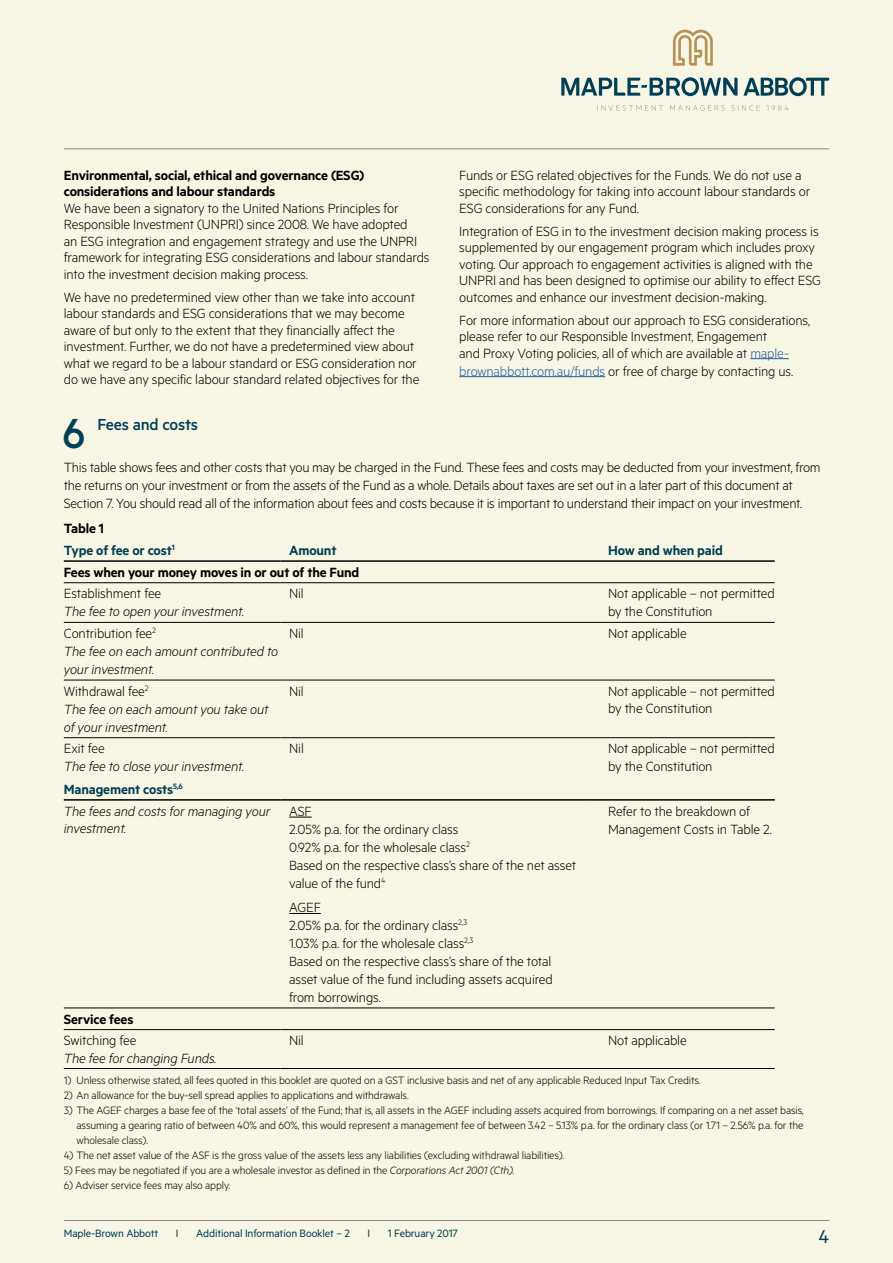
<style>
.page{position:relative;width:893px;height:1263px;background:#f7f5e4}
.page>*{position:absolute;margin:0;border:0;box-sizing:border-box;transform-origin:0 0}
.t1{font:500 47.25px "Metric";color:#003f55}
.t2{font:21px "Metric";color:#003f55}
.t3{font:500 18px "Metric";letter-spacing:-.01em;color:#003f55}
.t4{font:300 15px/16.5px "Metric";letter-spacing:-.01em;color:#000}
.t5{font:italic 300 15px/18px "Metric";letter-spacing:-.01em;color:#000}
.t6{font:600 15px/16.5px "Metric";letter-spacing:-.01em;color:#000}
.t7{font:600 15px/22.2px "Metric";letter-spacing:-.01em;color:#003f55}
.t8{font:300 12px/15px "Metric";letter-spacing:-.01em;color:#000;text-align:justify}
.t9{font:12px "Metric";letter-spacing:-.01em;color:#003f55}
.s1{color:#215e9e}
.s2{color:#000}
.s3{font-style:normal}
.s4{font-weight:600;font-style:normal;color:#003f55}
.s5{font-style:italic}
</style>
<div class="page">
<hr style="left:64px;top:1220px;width:765px;height:1px;background:#8c858e">
<hr style="left:64px;top:148px;width:765px;height:1px;background:#8c858e">
<svg style="left:561px;top:77px;width:268px;height:19px"></svg>
<svg style="left:597px;top:105px;width:191px;height:6px"></svg>
<svg style="left:673px;top:30px;width:40px;height:36px"></svg>
<hr style="left:750px;top:358px;width:39px;height:1px;background:#215e9e">
<hr style="left:459px;top:376px;width:146px;height:1px;background:#215e9e">
<hr style="left:64px;top:1068px;width:217px;height:1px;background:#000">
<hr style="left:281px;top:1068px;width:310px;height:1px;background:#000">
<hr style="left:591px;top:1068px;width:184px;height:1px;background:#000">
<hr style="left:64px;top:582px;width:217px;height:1px;background:#000">
<hr style="left:281px;top:582px;width:310px;height:1px;background:#000">
<hr style="left:591px;top:582px;width:184px;height:1px;background:#000">
<hr style="left:64px;top:799px;width:217px;height:2px;background:#000">
<hr style="left:281px;top:799px;width:310px;height:2px;background:#000">
<hr style="left:591px;top:799px;width:184px;height:2px;background:#000">
<hr style="left:64px;top:560px;width:217px;height:2px;background:#000">
<hr style="left:281px;top:560px;width:310px;height:2px;background:#000">
<hr style="left:591px;top:560px;width:184px;height:2px;background:#000">
<hr style="left:64px;top:622px;width:217px;height:1px;background:#000">
<hr style="left:281px;top:622px;width:310px;height:1px;background:#000">
<hr style="left:591px;top:622px;width:184px;height:1px;background:#000">
<hr style="left:64px;top:680px;width:217px;height:1px;background:#000">
<hr style="left:281px;top:680px;width:310px;height:1px;background:#000">
<hr style="left:591px;top:680px;width:184px;height:1px;background:#000">
<hr style="left:64px;top:737px;width:217px;height:1px;background:#000">
<hr style="left:281px;top:737px;width:310px;height:1px;background:#000">
<hr style="left:591px;top:737px;width:184px;height:1px;background:#000">
<hr style="left:64px;top:1008px;width:217px;height:1px;background:#000">
<hr style="left:281px;top:1008px;width:310px;height:1px;background:#000">
<hr style="left:591px;top:1008px;width:184px;height:1px;background:#000">
<hr style="left:64px;top:1029px;width:217px;height:1px;background:#000">
<hr style="left:281px;top:1029px;width:310px;height:1px;background:#000">
<hr style="left:591px;top:1029px;width:184px;height:1px;background:#000">
<svg style="left:289px;top:817px;width:23px;height:1px"></svg>
<hr style="left:289px;top:913px;width:32px;height:1px;background:#000">
<p class="t6" style="left:64px;top:166px;width:302px">Environmental, social, ethical and governance (ESG) considerations and labour standards</p>
<p class="t4" style="left:64px;top:199px;width:367px">We have been a signatory to the United Nations Principles for Responsible Investment (UNPRI) since 2008. We have adopted<br>an ESG integration and engagement strategy and use the UNPRI framework for integrating ESG considerations and labour standards into the investment decision making process.</p>
<p class="t4" style="left:64px;top:288px;width:357px">We have no predetermined view other than we take into account labour standards and ESG considerations that we may become aware of but only to the extent that they financially affect the investment. Further, we do not have a predetermined view about what we regard to be a labour standard or ESG consideration nor do we have any specific labour standard related objectives for the</p>
<p class="t4" style="left:459px;top:166px;width:353px">Funds or ESG related objectives for the Funds. We do not use a specific methodology for taking into account labour standards or<br>ESG considerations for any Fund.</p>
<p class="t4" style="left:459px;top:222px;width:363px">Integration of ESG in to the investment decision making process is supplemented by our engagement program which includes proxy voting. Our approach to engagement activities is aligned with the UNPRI and has been designed to optimise our ability to effect ESG outcomes and enhance our investment decision-making.</p>
<p class="t4" style="left:459px;top:311px;width:353px">For more information about our approach to ESG considerations, please refer to our Responsible Investment, Engagement<br>and Proxy Voting policies, all of which are available at <span class="s1">maple-</span></p>
<p class="t4" style="left:459px;top:362px;width:335px"><span class="s1">brownabbott.com.au/funds</span> or free of charge by contacting us.</p>
<h1 class="t1" style="left:62px;top:405px;width:24px">6</h1>
<p class="t3" style="left:97px;top:414px;width:102px">Fees and costs</p>
<p class="t4" style="left:64px;top:458px;width:758px;line-height:18px">This table shows fees and other costs that you may be charged in the Fund. These fees and costs may be deducted from your investment, from the returns on your investment or from the assets of the Fund as a whole. Details about taxes are set out in a later part of this document at<br>Section 7. You should read all of the information about fees and costs because it is important to understand their impact on your investment.</p>
<p class="t7" style="left:64px;top:516px;width:112px"><span class="s2">Table 1<br></span>Type of fee or cost<sup>1</sup></p>
<p class="t7" style="left:289px;top:538px;width:49px">Amount</p>
<p class="t7" style="left:608px;top:538px;width:116px">How and when paid</p>
<p class="t6" style="left:64px;top:563px;width:297px">Fees when your money moves in or out of the Fund</p>
<p class="t4" style="left:64px;top:585px;width:99px">Establishment fee</p>
<p class="t5" style="left:64px;top:602px;width:182px">The fee to open your investment.</p>
<p class="t4" style="left:289px;top:585px;width:16px">Nil</p>
<p class="t4" style="left:608px;top:584px;width:168px;line-height:17.2px">Not applicable – not permitted by the Constitution</p>
<p class="t5" style="left:64px;top:624px;width:216px"><span class="s3">Contribution fee</span><sup>2<br></sup>The fee on each amount contributed to your investment.</p>
<p class="t4" style="left:289px;top:624px;width:16px">Nil</p>
<p class="t4" style="left:608px;top:624px;width:80px">Not applicable</p>
<p class="t5" style="left:64px;top:681px;width:206px"><span class="s3">Withdrawal fee</span><sup>2<br></sup>The fee on each amount you take out of your investment.</p>
<p class="t4" style="left:289px;top:682px;width:16px">Nil</p>
<p class="t4" style="left:608px;top:682px;width:168px;line-height:17.2px">Not applicable – not permitted by the Constitution</p>
<p class="t4" style="left:64px;top:740px;width:42px">Exit fee</p>
<p class="t5" style="left:64px;top:757px;width:182px">The fee to close your investment.</p>
<p class="t4" style="left:289px;top:740px;width:16px">Nil</p>
<p class="t4" style="left:608px;top:739px;width:168px;line-height:17.2px">Not applicable – not permitted by the Constitution</p>
<p class="t5" style="left:64px;top:777px;width:208px;line-height:22px"><span class="s4">Management costs</span><sup>5,6<br></sup>The fees and costs for managing your</p>
<p class="t5" style="left:64px;top:818px;width:64px">investment.</p>
<p class="t4" style="left:289px;top:801px;width:289px;line-height:18px">ASF<br>2.05% p.a. for the ordinary class<br>0.92% p.a. for the wholesale class<sup>2<br></sup>Based on the respective class’s share of the net asset value of the fund<sup>4</sup></p>
<p class="t4" style="left:289px;top:898px;width:265px;line-height:18px">AGEF<br>2.05% p.a. for the ordinary class<sup>2,3<br></sup>1.03% p.a. for the wholesale class<sup>2,3<br></sup>Based on the respective class’s share of the total asset value of the fund including assets acquired from borrowings.</p>
<p class="t4" style="left:608px;top:801px;width:165px;line-height:18px">Refer to the breakdown of<br>Management Costs in Table 2.</p>
<p class="t6" style="left:64px;top:1010px;width:71px">Service fees</p>
<p class="t4" style="left:64px;top:1032px;width:74px">Switching fee</p>
<p class="t5" style="left:64px;top:1048px;width:154px">The fee for changing Funds.</p>
<p class="t4" style="left:289px;top:1032px;width:16px">Nil</p>
<p class="t4" style="left:608px;top:1032px;width:80px">Not applicable</p>
<p class="t8" style="left:64px;top:1072px;width:638px">1) Unless otherwise stated, all fees quoted in this booklet are quoted on a GST inclusive basis and net of any applicable Reduced Input Tax Credits.</p>
<p class="t8" style="left:64px;top:1087px;width:346px">2) An allowance for the buy-sell spread applies to applications and withdrawals.</p>
<p class="t8" style="left:77px;top:1102px;width:729px;text-indent:-13px">3) The AGEF charges a base fee of the ‘total assets’ of the Fund; that is, all assets in the AGEF including assets acquired from borrowings. If comparing on a net asset basis, assuming a gearing ratio of between 40% and 60%, this would represent a management fee of between 3.42 – 5.13% p.a. for the ordinary class (or 1.71 – 2.56% p.a. for the wholesale class).</p>
<p class="t8" style="left:64px;top:1147px;width:502px">4) The net asset value of the ASF is the gross value of the assets less any liabilities (excluding withdrawal liabilities).</p>
<p class="t8" style="left:64px;top:1162px;width:452px">5) Fees may be negotiated if you are a wholesale investor as defined in the <span class="s5">Corporations Act 2001 (Cth).</span></p>
<p class="t8" style="left:64px;top:1177px;width:168px">6) Adviser service fees may also apply.</p>
<p class="t9" style="left:64px;top:1226px;width:96px">Maple-Brown Abbott</p>
<p class="t9" style="left:176px;top:1226px;width:4px">I</p>
<p class="t9" style="left:196px;top:1226px;width:155px">Additional Information Booklet – 2</p>
<p class="t9" style="left:367px;top:1226px;width:4px">I</p>
<p class="t9" style="left:388px;top:1226px;width:72px">1 February 2017</p>
<h2 class="t2" style="left:818px;top:1224px;width:12px">4</h2>
</div>
